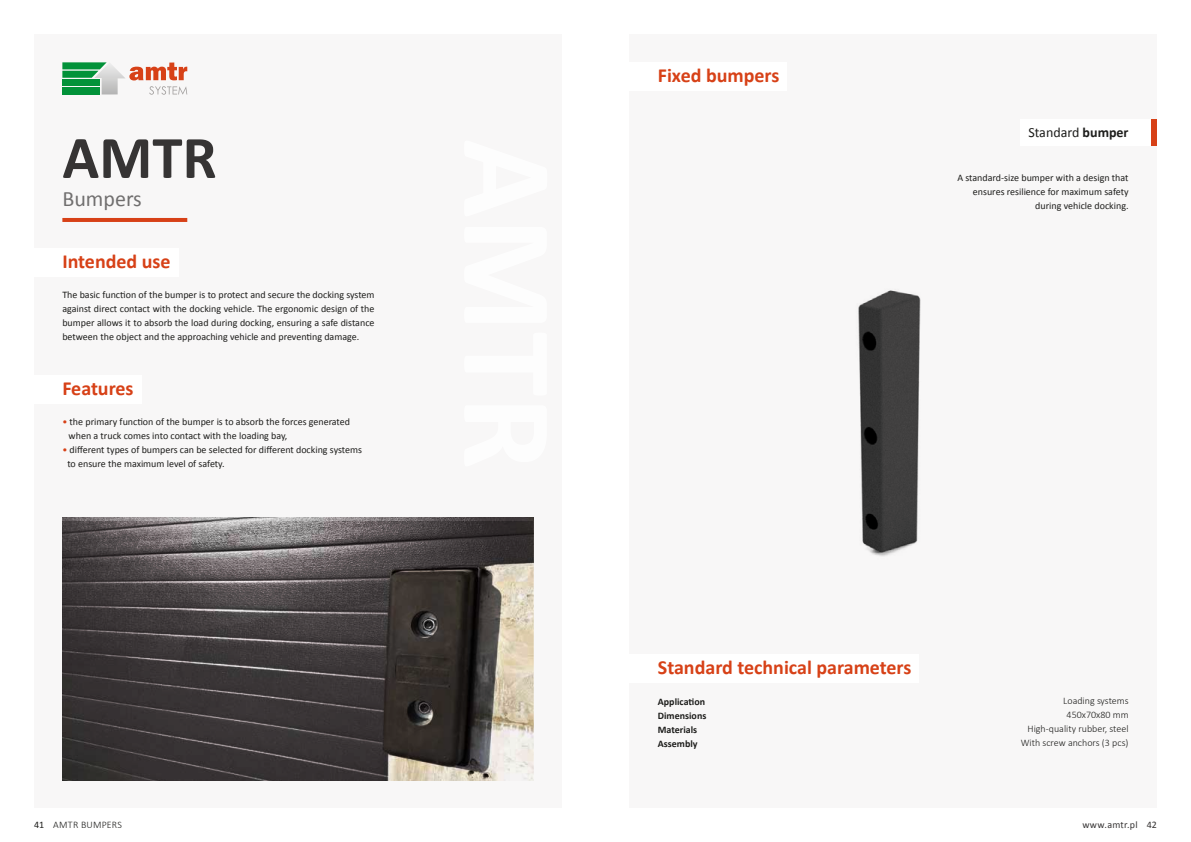
<style>
.page{position:relative;width:1191px;height:842px;background:#fff}
.page>*{position:absolute;margin:0;border:0;box-sizing:border-box;transform-origin:0 0}
.t1{font:700 60.8px "Calibri";color:#363434}
.t2{font:22px "Calibri";color:rgb(54 52 52/.7)}
.t3{font:700 20px "Calibri";color:#d74117}
.t4{font:14px "Calibri";color:#1d1d1b}
.t5{font:10px/14px "Calibri";color:#1d1d1b}
.t6{font:300 10px/14.2px "Calibri";color:#1d1d1b;text-align:right}
.t7{font:700 10px/14px "Calibri";color:#1d1d1b}
.t8{font:10px "Calibri";letter-spacing:.02em;color:#363434}
.s1{color:#d74117}
.s2{font-weight:400}
.s3{font-weight:700}
</style>
<div class="page">
<div style="left:34px;top:34px;width:527px;height:774px;background:#f8f7f7"></div>
<div style="left:629px;top:34px;width:528px;height:774px;background:#f8f7f7"></div>
<svg style="left:62px;top:522px;width:471px;height:258px;background:#514b4a"></svg>
<svg style="left:62px;top:62px;width:125px;height:33px"></svg>
<hr style="left:62px;top:218px;width:125px;height:4px;background:#d74117">
<div style="left:629px;top:654px;width:290px;height:29px;background:#fff"></div>
<div style="left:34px;top:248px;width:144px;height:29px;background:#fff"></div>
<div style="left:34px;top:375px;width:108px;height:29px;background:#fff"></div>
<div style="left:1020px;top:119px;width:137px;height:27px;background:#fff"></div>
<div style="left:1151px;top:119px;width:6px;height:27px;background:#d74117"></div>
<div style="left:629px;top:62px;width:158px;height:29px;background:#fff"></div>
<img style="left:858px;top:290px;width:63px;height:266px">
<h1 class="t1" style="left:62px;top:115px;width:156px">AMTR</h1>
<h2 class="t2" style="left:62px;top:183px;width:81px">Bumpers</h2>
<h3 class="t3" style="left:62px;top:247px;width:110px">Intended use</h3>
<p class="t5" style="left:62px;top:287px;width:314px;text-align:justify">The basic function of the bumper is to protect and secure the docking system against direct contact with the docking vehicle. The ergonomic design of the bumper allows it to absorb the load during docking, ensuring a safe distance between the object and the approaching vehicle and preventing damage.</p>
<h3 class="t3" style="left:62px;top:374px;width:73px">Features</h3>
<p class="t5" style="left:69px;top:414px;width:283px;text-indent:-6px"><span class="s1">•</span> the primary function of the bumper is to absorb the forces generated when a truck comes into contact with the loading bay,</p>
<p class="t5" style="left:67px;top:442px;width:296px;text-indent:-5px"><span class="s1">•</span> different types of bumpers can be selected for different docking systems to ensure the maximum level of safety.</p>
<p class="t6" style="left:34px;top:817px;width:90px"><span class="s2">41</span> AMTR BUMPERS</p>
<h3 class="t3" style="left:658px;top:61px;width:123px">Fixed bumpers</h3>
<h3 class="t4" style="left:1028px;top:123px;width:102px">Standard <span class="s3">bumper</span></h3>
<p class="t5" style="left:957px;top:170px;width:173px;text-align:right">A standard-size bumper with a design that ensures resilience for maximum safety during vehicle docking.</p>
<h3 class="t3" style="left:658px;top:653px;width:255px">Standard technical parameters</h3>
<p class="t7" style="left:658px;top:694px;width:50px">Application<br>Dimensions<br>Materials<br>Assembly</p>
<p class="t6" style="left:1020px;top:693px;width:109px">Loading systems<br>450x70x80 mm<br>High-quality rubber, steel<br>With screw anchors (3 pcs)</p>
<p class="t8" style="left:1082px;top:818px;width:76px">www.amtr.pl 42</p>
</div>
